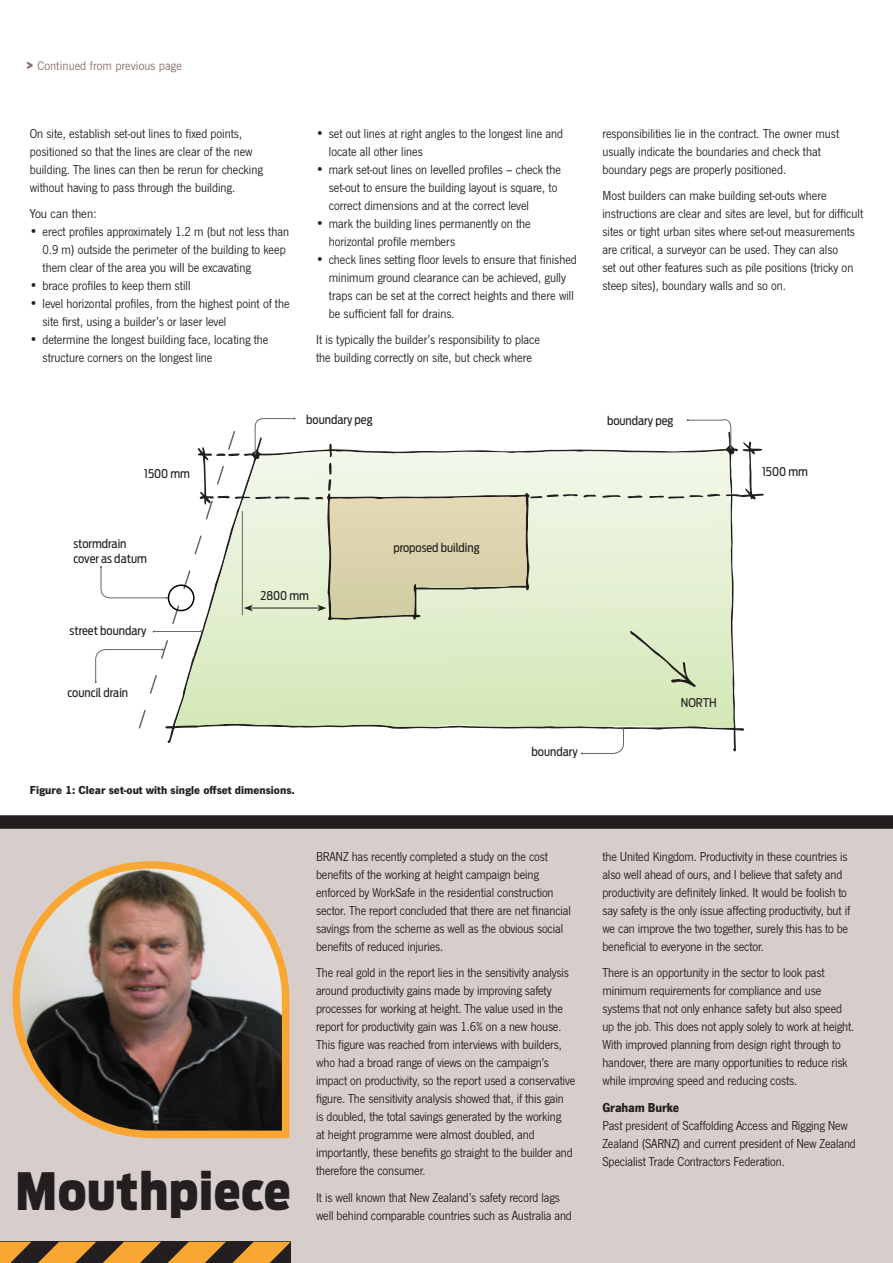
<style>
.page{position:relative;width:893px;height:1263px;background:#fff}
.page>*{position:absolute;margin:0;border:0;box-sizing:border-box;transform-origin:0 0}
.t1{font:900 51px "Antenna Cond";letter-spacing:.02em;color:#231f20;scale:.96 1}
.Body{font:13.5px/18px "News Got";letter-spacing:-.01em;color:#231f20;scale:.96 1}
.Body_Text_Para_befor{font:13.5px "News Got";color:#231f20}
.Right_Stuff___Annota{font:12px/15px "Antenna Cond";color:#231f20}
.Captions{font:700 12px "News Got";color:#231f20}
.t2{font:12px "News Gothic BT";color:#877269;scale:.95 1}
.s1{font-family:"Antenna Cond";font-weight:900;font-size:13.5px}
.s2{font-family:"News Gothic A Lt BT"}
.s3{font-weight:700}
</style>
<div class="page">
<div style="left:0;top:822px;width:893px;height:441px;background:#d7cecb"></div>
<div style="left:0;top:1242px;width:291px;height:21px;background:#231f20"></div>
<img style="left:12px;top:861px;width:278px;height:278px">
<div style="left:0;top:815px;width:893px;height:14px;background:#231f20"></div>
<svg style="left:232px;top:1242px;width:59px;height:21px"></svg>
<svg style="left:168px;top:1242px;width:58px;height:21px"></svg>
<svg style="left:103px;top:1242px;width:58px;height:21px"></svg>
<svg style="left:38px;top:1242px;width:58px;height:21px"></svg>
<svg style="left:0;top:1242px;width:31px;height:21px"></svg>
<svg style="left:95px;top:417px;width:637px;height:337px"></svg>
<p class="t2" style="left:26px;top:58px;width:166px"><span class="s1">&gt;</span> Continued from previous page</p>
<p class="Body" style="left:30px;top:124px;width:244px">On site, establish set-out lines to fixed points, positioned so that the lines are clear of the new building. The lines can then be rerun for checking without having to pass through the building.</p>
<p class="Body_Text_Para_befor" style="left:30px;top:206px;width:68px">You can then:</p>
<p class="Body" style="left:43px;top:223px;width:258px;text-indent:-13px"><span class="s2">•</span> erect profiles approximately 1.2 m (but not less than<br>0.9 m) outside the perimeter of the building to keep them clear of the area you will be excavating</p>
<p class="Body" style="left:30px;top:277px;width:169px"><span class="s2">•</span> brace profiles to keep them still</p>
<p class="Body" style="left:43px;top:295px;width:259px;text-indent:-13px"><span class="s2">•</span> level horizontal profiles, from the highest point of the site first, using a builder’s or laser level</p>
<p class="Body" style="left:43px;top:331px;width:237px;text-indent:-13px"><span class="s2">•</span> determine the longest building face, locating the structure corners on the longest line</p>
<p class="Body" style="left:329px;top:124px;width:246px;text-indent:-13px"><span class="s2">•</span> set out lines at right angles to the longest line and locate all other lines</p>
<p class="Body" style="left:329px;top:160px;width:243px;text-indent:-13px"><span class="s2">•</span> mark set-out lines on levelled profiles – check the set-out to ensure the building layout is square, to correct dimensions and at the correct level</p>
<p class="Body" style="left:329px;top:214px;width:212px;text-indent:-13px"><span class="s2">•</span> mark the building lines permanently on the horizontal profile members</p>
<p class="Body" style="left:329px;top:250px;width:260px;text-indent:-13px"><span class="s2">•</span> check lines setting floor levels to ensure that finished minimum ground clearance can be achieved, gully traps can be set at the correct heights and there will be sufficient fall for drains.</p>
<p class="Body" style="left:316px;top:331px;width:235px">It is typically the builder’s responsibility to place the building correctly on site, but check where</p>
<p class="Body" style="left:602px;top:124px;width:248px">responsibilities lie in the contract. The owner must usually indicate the boundaries and check that boundary pegs are properly positioned.</p>
<p class="Body" style="left:602px;top:187px;width:273px">Most builders can make building set-outs where instructions are clear and sites are level, but for difficult sites or tight urban sites where set-out measurements are critical, a surveyor can be used. They can also<br>set out other features such as pile positions (tricky on steep sites), boundary walls and so on.</p>
<p class="Right_Stuff___Annota" style="left:144px;top:467px;width:47px">1500 mm</p>
<p class="Right_Stuff___Annota" style="left:306px;top:412px;width:68px">boundary peg</p>
<p class="Right_Stuff___Annota" style="left:607px;top:413px;width:68px">boundary peg</p>
<p class="Right_Stuff___Annota" style="left:762px;top:464px;width:47px">1500 mm</p>
<p class="Right_Stuff___Annota" style="left:73px;top:536px;width:75px">stormdrain cover as datum</p>
<p class="Right_Stuff___Annota" style="left:393px;top:541px;width:88px">proposed building</p>
<p class="Right_Stuff___Annota" style="left:70px;top:623px;width:79px">street boundary</p>
<p class="Right_Stuff___Annota" style="left:67px;top:685px;width:62px">council drain</p>
<p class="Right_Stuff___Annota" style="left:260px;top:588px;width:50px">2800 mm</p>
<p class="Captions" style="left:30px;top:783px;width:267px">Figure 1: Clear set-out with single offset dimensions.</p>
<p class="Right_Stuff___Annota" style="left:531px;top:744px;width:48px">boundary</p>
<p class="t1" style="left:16px;top:1160px;width:288px">Mouthpiece</p>
<p class="Body" style="left:316px;top:847px;width:267px">BRANZ has recently completed a study on the cost benefits of the working at height campaign being enforced by WorkSafe in the residential construction sector. The report concluded that there are net financial savings from the scheme as well as the obvious social benefits of reduced injuries.</p>
<p class="Body" style="left:316px;top:964px;width:271px">The real gold in the report lies in the sensitivity analysis around productivity gains made by improving safety processes for working at height. The value used in the report for productivity gain was 1.6% on a new house.<br>This figure was reached from interviews with builders, who had a broad range of views on the campaign’s impact on productivity, so the report used a conservative figure. The sensitivity analysis showed that, if this gain<br>is doubled, the total savings generated by the working<br>at height programme were almost doubled, and importantly, these benefits go straight to the builder and therefore the consumer.</p>
<p class="Body" style="left:316px;top:1188px;width:268px">It is well known that New Zealand’s safety record lags well behind comparable countries such as Australia and</p>
<p class="Right_Stuff___Annota" style="left:681px;top:695px;width:37px">NORTH</p>
<p class="Body" style="left:602px;top:847px;width:259px">the United Kingdom. Productivity in these countries is also well ahead of ours, and I believe that safety and productivity are definitely linked. It would be foolish to say safety is the only issue affecting productivity, but if we can improve the two together, surely this has to be beneficial to everyone in the sector.</p>
<p class="Body" style="left:602px;top:964px;width:264px">There is an opportunity in the sector to look past minimum requirements for compliance and use systems that not only enhance safety but also speed up the job. This does not apply solely to work at height.<br>With improved planning from design right through to handover, there are many opportunities to reduce risk while improving speed and reducing costs.</p>
<p class="Body" style="left:602px;top:1098px;width:266px"><span class="s3">Graham Burke<br></span>Past president of Scaffolding Access and Rigging New Zealand (SARNZ) and current president of New Zealand Specialist Trade Contractors Federation.</p>
</div>
